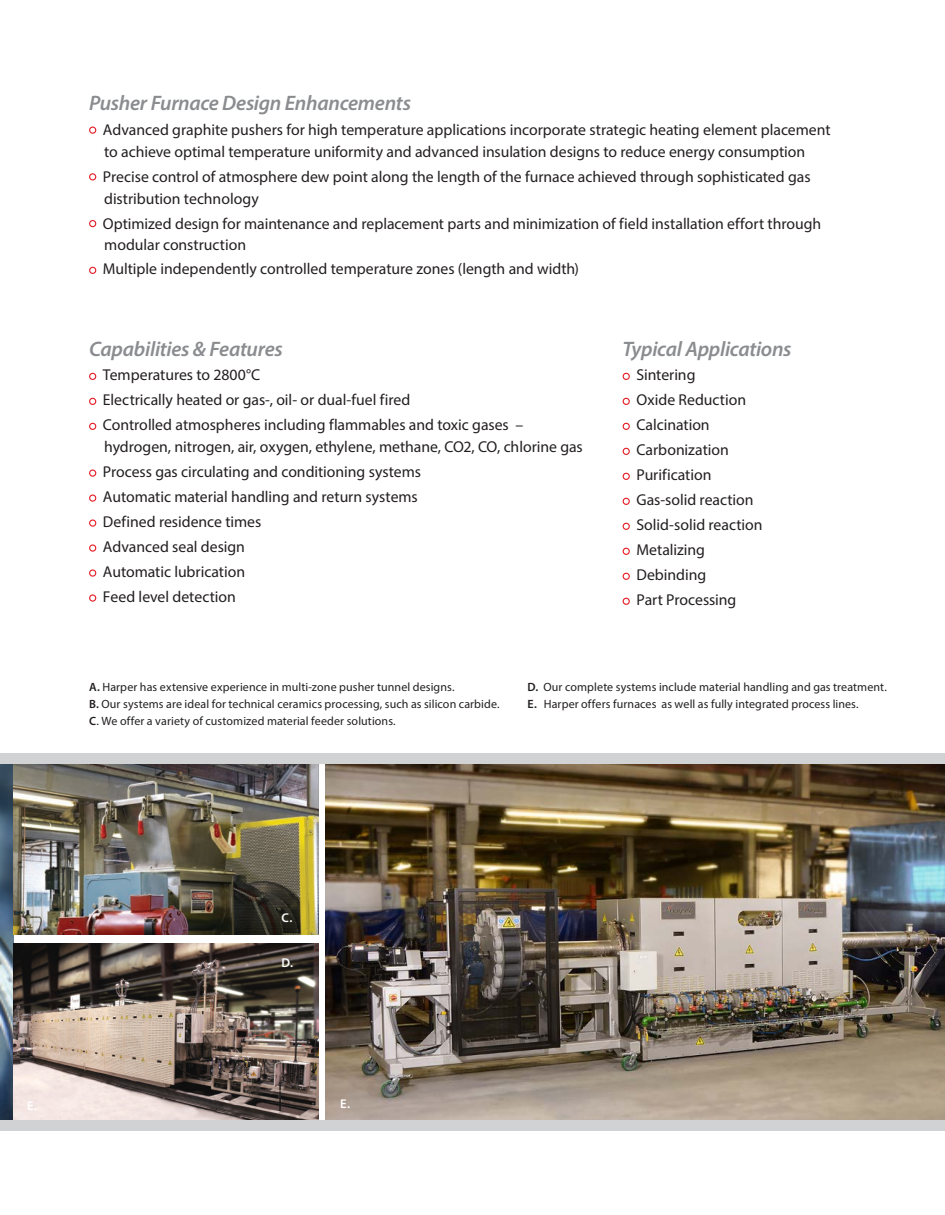
<style>
.page{position:relative;width:945px;height:1215px;background:#fff}
.page>*{position:absolute;margin:0;border:0;box-sizing:border-box;transform-origin:0 0}
.No_Spacing{font:italic 600 21px "Myriad Pro";letter-spacing:-.015em;color:#8a8c8f}
.No_Spacing-2{font:15.75px/21.8px "Myriad Pro";letter-spacing:-.005em;color:#231f20}
.t1{font:600 12.75px "Myriad Pro";color:#fff}
.t2{font:12px "Myriad Pro";letter-spacing:.01em;color:#231f20}
.s1{font-weight:600}
</style>
<div class="page">
<img style="left:0;top:763px;width:13px;height:357px">
<img style="left:14px;top:943px;width:304px;height:177px">
<img style="left:326px;top:763px;width:619px;height:357px">
<img style="left:14px;top:763px;width:304px;height:171px">
<div style="left:89px;top:127px;width:7px;height:7px;border:1px solid #e51a23;border-radius:50%"></div>
<div style="left:89px;top:173px;width:7px;height:7px;border:1px solid #e51a23;border-radius:50%"></div>
<div style="left:89px;top:220px;width:7px;height:7px;border:1px solid #e51a23;border-radius:50%"></div>
<div style="left:89px;top:267px;width:7px;height:7px;border:1px solid #e51a23;border-radius:50%"></div>
<div style="left:623px;top:373px;width:7px;height:7px;border:1px solid #e51a23;border-radius:50%"></div>
<div style="left:623px;top:398px;width:7px;height:7px;border:1px solid #e51a23;border-radius:50%"></div>
<div style="left:623px;top:423px;width:7px;height:7px;border:1px solid #e51a23;border-radius:50%"></div>
<div style="left:623px;top:448px;width:7px;height:7px;border:1px solid #e51a23;border-radius:50%"></div>
<div style="left:623px;top:473px;width:7px;height:7px;border:1px solid #e51a23;border-radius:50%"></div>
<div style="left:623px;top:498px;width:7px;height:7px;border:1px solid #e51a23;border-radius:50%"></div>
<div style="left:623px;top:523px;width:7px;height:7px;border:1px solid #e51a23;border-radius:50%"></div>
<div style="left:623px;top:548px;width:7px;height:7px;border:1px solid #e51a23;border-radius:50%"></div>
<div style="left:623px;top:573px;width:7px;height:7px;border:1px solid #e51a23;border-radius:50%"></div>
<div style="left:623px;top:598px;width:7px;height:7px;border:1px solid #e51a23;border-radius:50%"></div>
<div style="left:89px;top:373px;width:7px;height:7px;border:1px solid #e51a23;border-radius:50%"></div>
<div style="left:89px;top:398px;width:7px;height:7px;border:1px solid #e51a23;border-radius:50%"></div>
<div style="left:89px;top:423px;width:7px;height:7px;border:1px solid #e51a23;border-radius:50%"></div>
<div style="left:89px;top:469px;width:7px;height:8px;border:1px solid #e51a23;border-radius:50%"></div>
<div style="left:89px;top:494px;width:7px;height:8px;border:1px solid #e51a23;border-radius:50%"></div>
<div style="left:89px;top:519px;width:7px;height:8px;border:1px solid #e51a23;border-radius:50%"></div>
<div style="left:89px;top:544px;width:7px;height:8px;border:1px solid #e51a23;border-radius:50%"></div>
<div style="left:89px;top:569px;width:7px;height:8px;border:1px solid #e51a23;border-radius:50%"></div>
<div style="left:89px;top:594px;width:7px;height:8px;border:1px solid #e51a23;border-radius:50%"></div>
<div style="left:14px;top:1120px;width:931px;height:11px;background:#d1d2d4"></div>
<div style="left:0;top:1120px;width:14px;height:11px;background:#d1d2d4"></div>
<div style="left:14px;top:753px;width:931px;height:10px;background:#d1d2d4"></div>
<div style="left:0;top:753px;width:27px;height:10px;background:#d1d2d4"></div>
<p class="No_Spacing" style="left:89px;top:90px;width:323px">Pusher Furnace Design Enhancements</p>
<p class="No_Spacing-2" style="left:103px;top:119px;width:729px">Advanced graphite pushers for high temperature applications incorporate strategic heating element placement to achieve optimal temperature uniformity and advanced insulation designs to reduce energy consumption</p>
<p class="No_Spacing-2" style="left:103px;top:166px;width:709px">Precise control of atmosphere dew point along the length of the furnace achieved through sophisticated gas distribution technology</p>
<p class="No_Spacing-2" style="left:103px;top:212px;width:720px">Optimized design for maintenance and replacement parts and minimization of field installation effort through modular construction</p>
<p class="No_Spacing-2" style="left:103px;top:258px;width:478px">Multiple independently controlled temperature zones (length and width)</p>
<p class="No_Spacing" style="left:89px;top:336px;width:195px">Capabilities &amp; Features</p>
<p class="No_Spacing-2" style="left:103px;top:364px;width:159px">Temperatures to 2800°C</p>
<p class="No_Spacing-2" style="left:103px;top:389px;width:309px">Electrically heated or gas-, oil- or dual-fuel fired</p>
<p class="No_Spacing-2" style="left:103px;top:414px;width:481px">Controlled atmospheres including flammables and toxic gases – hydrogen, nitrogen, air, oxygen, ethylene, methane, CO2, CO, chlorine gas</p>
<p class="No_Spacing-2" style="left:103px;top:460px;width:320px">Process gas circulating and conditioning systems</p>
<p class="No_Spacing-2" style="left:103px;top:485px;width:316px">Automatic material handling and return systems</p>
<p class="No_Spacing-2" style="left:103px;top:510px;width:160px">Defined residence times</p>
<p class="No_Spacing-2" style="left:103px;top:535px;width:143px">Advanced seal design</p>
<p class="No_Spacing-2" style="left:103px;top:560px;width:144px">Automatic lubrication</p>
<p class="No_Spacing-2" style="left:103px;top:585px;width:134px">Feed level detection</p>
<p class="No_Spacing" style="left:623px;top:336px;width:170px">Typical Applications</p>
<p class="No_Spacing-2" style="left:636px;top:364px;width:61px">Sintering</p>
<p class="No_Spacing-2" style="left:636px;top:389px;width:111px">Oxide Reduction</p>
<p class="No_Spacing-2" style="left:636px;top:414px;width:75px">Calcination</p>
<p class="No_Spacing-2" style="left:636px;top:439px;width:94px">Carbonization</p>
<p class="No_Spacing-2" style="left:636px;top:464px;width:76px">Purification</p>
<p class="No_Spacing-2" style="left:636px;top:489px;width:119px">Gas-solid reaction</p>
<p class="No_Spacing-2" style="left:636px;top:514px;width:128px">Solid-solid reaction</p>
<p class="No_Spacing-2" style="left:636px;top:539px;width:70px">Metalizing</p>
<p class="No_Spacing-2" style="left:636px;top:563px;width:71px">Debinding</p>
<p class="No_Spacing-2" style="left:636px;top:588px;width:101px">Part Processing</p>
<p class="t2" style="left:89px;top:679px;width:367px"><span class="s1">A.</span> Harper has extensive experience in multi-zone pusher tunnel designs.</p>
<p class="t2" style="left:89px;top:696px;width:412px"><span class="s1">B.</span> Our systems are ideal for technical ceramics processing, such as silicon carbide.</p>
<p class="t2" style="left:89px;top:714px;width:308px"><span class="s1">C</span>. We offer a variety of customized material feeder solutions.</p>
<p class="t2" style="left:528px;top:679px;width:361px"><span class="s1">D.</span> Our complete systems include material handling and gas treatment.</p>
<p class="t2" style="left:528px;top:696px;width:333px"><span class="s1">E.</span> Harper offers furnaces as well as fully integrated process lines.</p>
<p class="t1" style="left:27px;top:1098px;width:11px">E.</p>
<p class="t1" style="left:282px;top:909px;width:12px">C.</p>
<p class="t1" style="left:282px;top:955px;width:13px">D.</p>
<p class="t1" style="left:340px;top:1095px;width:11px">E.</p>
</div>
